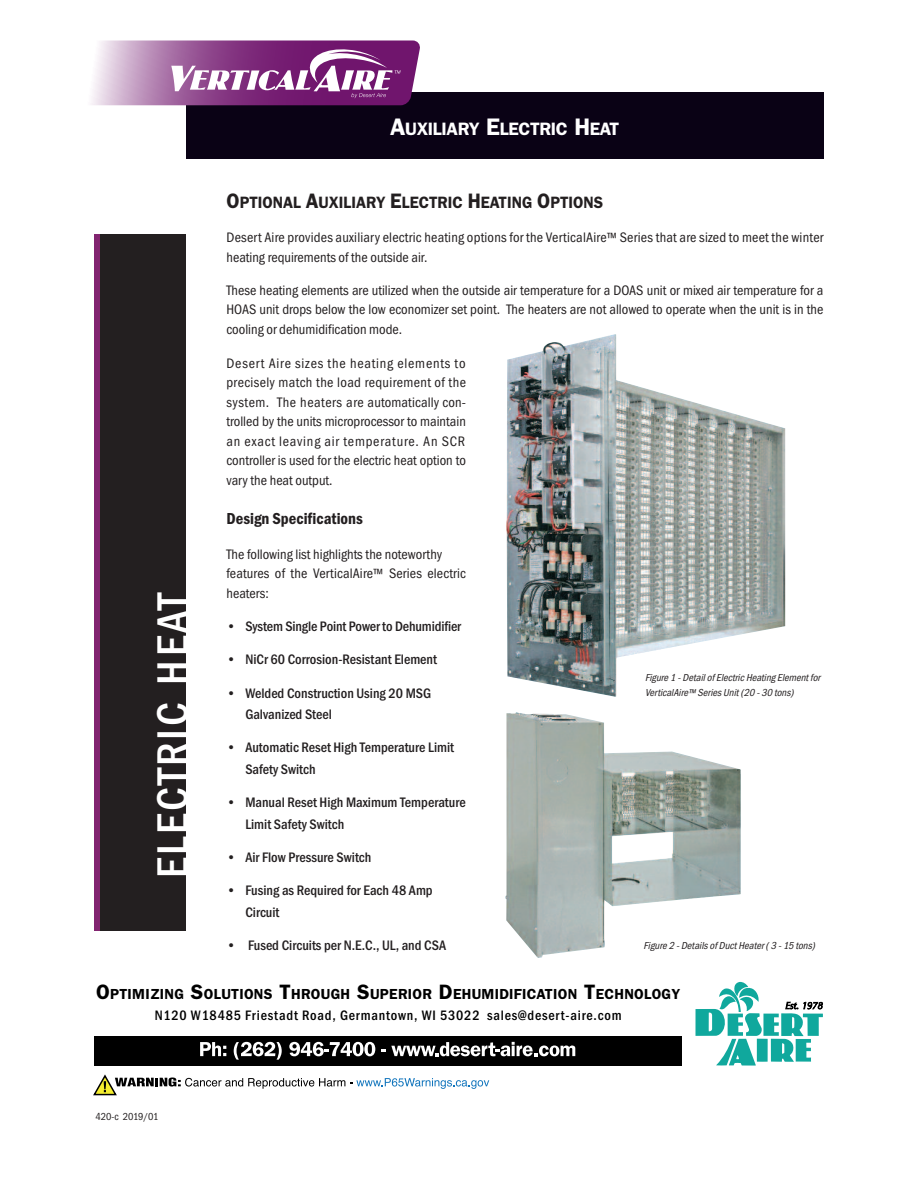
<style>
.page{position:relative;width:918px;height:1188px;background:#fff}
.page>*{position:absolute;margin:0;border:0;box-sizing:border-box;transform-origin:0 0}
.t1{font:500 condensed 45px "Franklin Gothic Itc T";letter-spacing:.055em;color:#fff}
.t2{font:600 18px "Franklin Gothic";letter-spacing:-.02em;color:#fff}
.t3{font:600 16.5px "Franklin Gothic";color:#231f20;scale:.95 1}
.t4{font:600 condensed 16.5px "Franklin Gothic Itc T";color:#231f20}
.t5{font:600 14.7px "Franklin Gothic";letter-spacing:.015em;color:#000}
.t6{font:condensed 14.25px/19.5px "Franklin Gothic Itc T";color:#231f20}
.t7{font:500 condensed 14.25px/21.3px "Franklin Gothic Itc T";color:#231f20}
.t8{font:500 condensed 14.25px "Franklin Gothic Itc T";letter-spacing:.055em;color:#000}
.t9{font:italic condensed 10.5px/15px "Franklin Gothic Itc T";color:#231f20}
.t10{font:condensed 10.5px "Franklin Gothic Itc T";letter-spacing:-.015em;color:#231f20}
.s1{font-size:24px}
.s2{font-size:21px}
.s3{font-size:20.85px}
</style>
<div class="page">
<div style="left:186px;top:92px;width:638px;height:67px;background:#0a0215"></div>
<div style="left:95px;top:233px;width:91px;height:698px;background:#231f20"></div>
<div style="left:94px;top:233px;width:6px;height:698px;background:#822470"></div>
<img style="left:506px;top:334px;width:279px;height:363px">
<svg style="left:91px;top:40px;width:329px;height:65px;background:#a36aa1"></svg>
<img style="left:505px;top:712px;width:236px;height:246px">
<div style="left:94px;top:1036px;width:588px;height:29px;background:#000"></div>
<svg style="left:93px;top:1074px;width:396px;height:22px"></svg>
<svg style="left:200px;top:1042px;width:26px;height:14px"></svg>
<svg style="left:234px;top:1042px;width:48px;height:18px"></svg>
<svg style="left:289px;top:1042px;width:86px;height:14px"></svg>
<svg style="left:381px;top:1042px;width:194px;height:14px"></svg>
<svg style="left:696px;top:982px;width:127px;height:84px"></svg>
<p class="t2" style="left:390px;top:118px;width:230px"><span class="s1">A</span>UXILIARY <span class="s1">E</span>LECTRIC <span class="s1">H</span>EAT</p>
<p class="t3" style="left:227px;top:193px;width:398px"><span class="s2">O</span>PTIONAL <span class="s2">A</span>UXILIARY <span class="s2">E</span>LECTRIC <span class="s2">H</span>EATING <span class="s2">O</span>PTIONS</p>
<p class="t6" style="left:227px;top:228px;width:599px">Desert Aire provides auxiliary electric heating options for the VerticalAire™ Series that are sized to meet the winter heating requirements of the outside air.</p>
<p class="t6" style="left:227px;top:280px;width:599px;text-align:justify">These heating elements are utilized when the outside air temperature for a DOAS unit or mixed air temperature for a HOAS unit drops below the low economizer set point. The heaters are not allowed to operate when the unit is in the cooling or dehumidification mode.</p>
<p class="t6" style="left:226px;top:353px;width:241px;text-align:justify">Desert Aire sizes the heating elements to precisely match the load requirement of the system. The heaters are automatically con&shy;trolled by the units microprocessor to maintain an exact leaving air temperature. An SCR controller is used for the electric heat option to vary the heat output.</p>
<p class="t4" style="left:227px;top:509px;width:138px">Design Specifications</p>
<p class="t6" style="left:227px;top:544px;width:241px">The following list highlights the noteworthy features of the VerticalAire™ Series electric heaters:</p>
<p class="t7" style="left:227px;top:615px;width:236px">• System Single Point Power to Dehumidifier</p>
<p class="t7" style="left:227px;top:649px;width:212px">• NiCr 60 Corrosion-Resistant Element</p>
<p class="t7" style="left:245px;top:682px;width:187px;text-indent:-19px">• Welded Construction Using 20 MSG<br>Galvanized Steel</p>
<p class="t7" style="left:245px;top:737px;width:210px;text-indent:-19px">• Automatic Reset High Temperature Limit<br>Safety Switch</p>
<p class="t7" style="left:245px;top:792px;width:222px;text-indent:-19px">• Manual Reset High Maximum Temperature<br>Limit Safety Switch</p>
<p class="t7" style="left:227px;top:846px;width:146px">• Air Flow Pressure Switch</p>
<p class="t7" style="left:245px;top:880px;width:189px;text-indent:-19px">• Fusing as Required for Each 48 Amp<br>Circuit</p>
<p class="t7" style="left:227px;top:934px;width:221px">• Fused Circuits per N.E.C., UL, and CSA</p>
<h1 class="t1" style="left:146px;top:878px;width:287px;rotate:-90deg">ELECTRIC HEAT</h1>
<p class="t9" style="left:645px;top:670px;width:178px">Figure 1 - Detail of Electric Heating Element for<br>VerticalAire™ Series Unit (20 - 30 tons)</p>
<p class="t9" style="left:644px;top:938px;width:175px">Figure 2 - Details of Duct Heater ( 3 - 15 tons)</p>
<p class="t5" style="left:96px;top:985px;width:586px"><span class="s3">O</span>PTIMIZING <span class="s3">S</span>OLUTIONS <span class="s3">T</span>HROUGH <span class="s3">S</span>UPERIOR <span class="s3">D</span>EHUMIDIFICATION <span class="s3">T</span>ECHNOLOGY</p>
<p class="t8" style="left:155px;top:1007px;width:468px">N120 W18485 Friestadt Road, Germantown, WI 53022 sales@desert-aire.com</p>
<p class="t10" style="left:96px;top:1110px;width:64px">420-c 2019/01</p>
</div>
